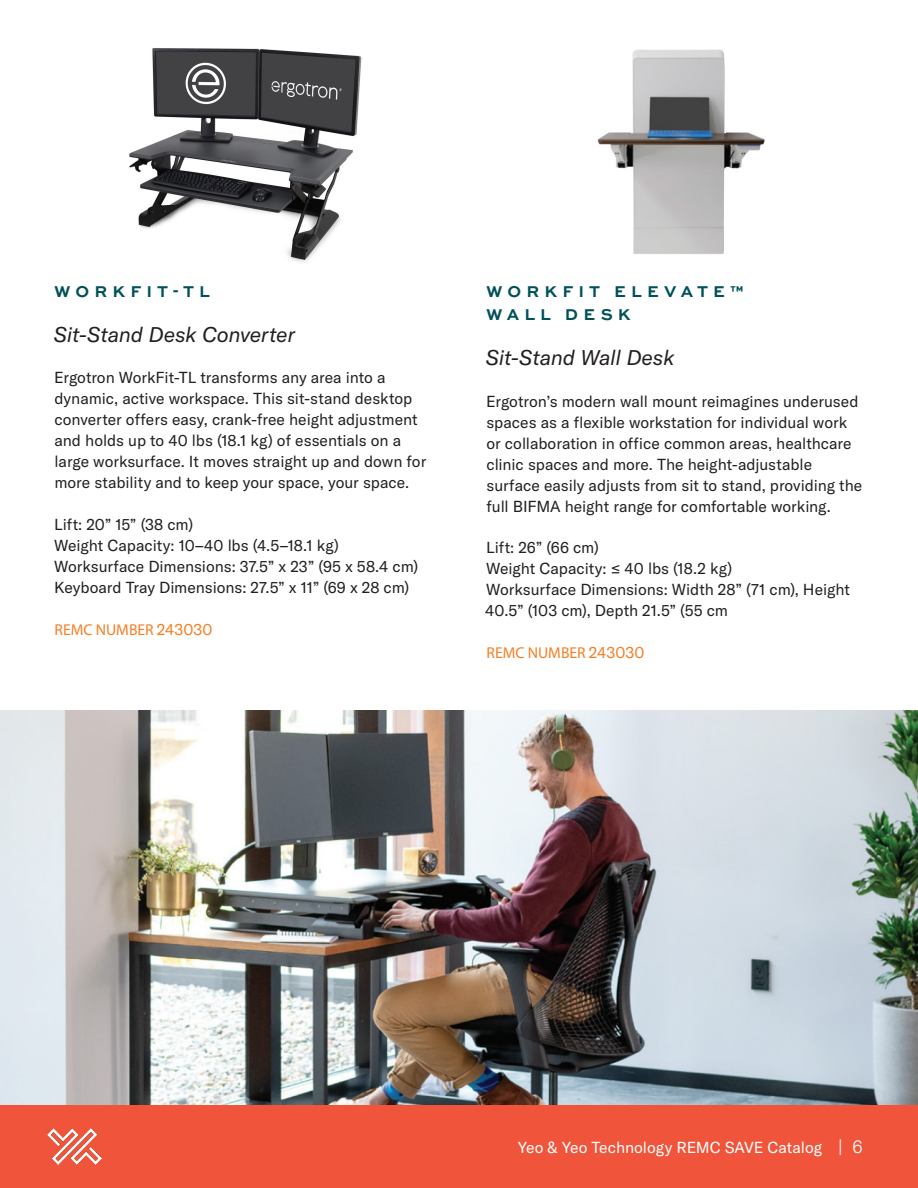
<style>
.page{position:relative;width:918px;height:1188px;background:#fff}
.page>*{position:absolute;margin:0;border:0;box-sizing:border-box;transform-origin:0 0}
.Body{font:italic 21px "GT America";letter-spacing:-.01em;color:#231f20}
.Body-2{font:700 16.5px "Sweet Sans Pro";letter-spacing:.31em;color:#005159}
.Body-3{font:15.75px/21px "GT America";letter-spacing:-.005em;color:#231f20}
.t1{font:15.75px "GT America";letter-spacing:-.005em;color:#fff}
.Body-4{font:15.75px "Myriad Pro";color:#f47f26}
.s1{font-family:"GT America"}
.s2{font-weight:300;font-size:18px}
</style>
<div class="page">
<div style="left:0;top:1104px;width:918px;height:84px;background:#f0543a"></div>
<img style="left:48px;top:1129px;width:54px;height:36px">
<img style="left:129px;top:48px;width:233px;height:215px">
<img style="left:1px;top:711px;width:917px;height:393px">
<img style="left:597px;top:49px;width:168px;height:205px">
<p class="Body-2" style="left:54px;top:279px;width:157px">WORKFIT-TL</p>
<p class="Body" style="left:54px;top:322px;width:243px">Sit-Stand Desk Converter</p>
<p class="Body-3" style="left:54px;top:367px;width:374px">Ergotron WorkFit-TL transforms any area into a dynamic, active workspace. This sit-stand desktop converter offers easy, crank-free height adjustment and holds up to 40 lbs (18.1 kg) of essentials on a large worksurface. It moves straight up and down for more stability and to keep your space, your space.</p>
<p class="Body-3" style="left:54px;top:514px;width:140px">Lift: 20” 15” (38 cm)</p>
<p class="Body-3" style="left:54px;top:535px;width:286px">Weight Capacity: 10–40 lbs (4.5–18.1 kg)</p>
<p class="Body-3" style="left:54px;top:556px;width:366px">Worksurface Dimensions: 37.5” x 23” (95 x 58.4 cm)</p>
<p class="Body-3" style="left:54px;top:577px;width:357px">Keyboard Tray Dimensions: 27.5” x 11” (69 x 28 cm)</p>
<p class="Body-4" style="left:55px;top:620px;width:159px">REMC NUMBER <span class="s1">243030</span></p>
<p class="Body-2" style="left:486px;top:279px;width:260px">WORKFIT ELEVATE™</p>
<p class="Body-2" style="left:486px;top:302px;width:146px">WALL DESK</p>
<p class="Body" style="left:486px;top:346px;width:190px">Sit-Stand Wall Desk</p>
<p class="Body-3" style="left:486px;top:391px;width:378px">Ergotron’s modern wall mount reimagines underused spaces as a flexible workstation for individual work or collaboration in office common areas, healthcare clinic spaces and more. The height-adjustable surface easily adjusts from sit to stand, providing the full BIFMA height range for comfortable working.</p>
<p class="Body-3" style="left:486px;top:537px;width:114px">Lift: 26” (66 cm)</p>
<p class="Body-3" style="left:486px;top:558px;width:248px">Weight Capacity: ≤ 40 lbs (18.2 kg)</p>
<p class="Body-3" style="left:485px;top:579px;width:366px">Worksurface Dimensions: Width 28” (71 cm), Height<br>40.5” (103 cm), Depth 21.5” (55 cm</p>
<p class="Body-4" style="left:487px;top:643px;width:159px">REMC NUMBER <span class="s1">243030</span></p>
<p class="t1" style="left:518px;top:1138px;width:346px">Yeo &amp; Yeo Technology REMC SAVE Catalog <span class="s2">| 6</span></p>
</div>
